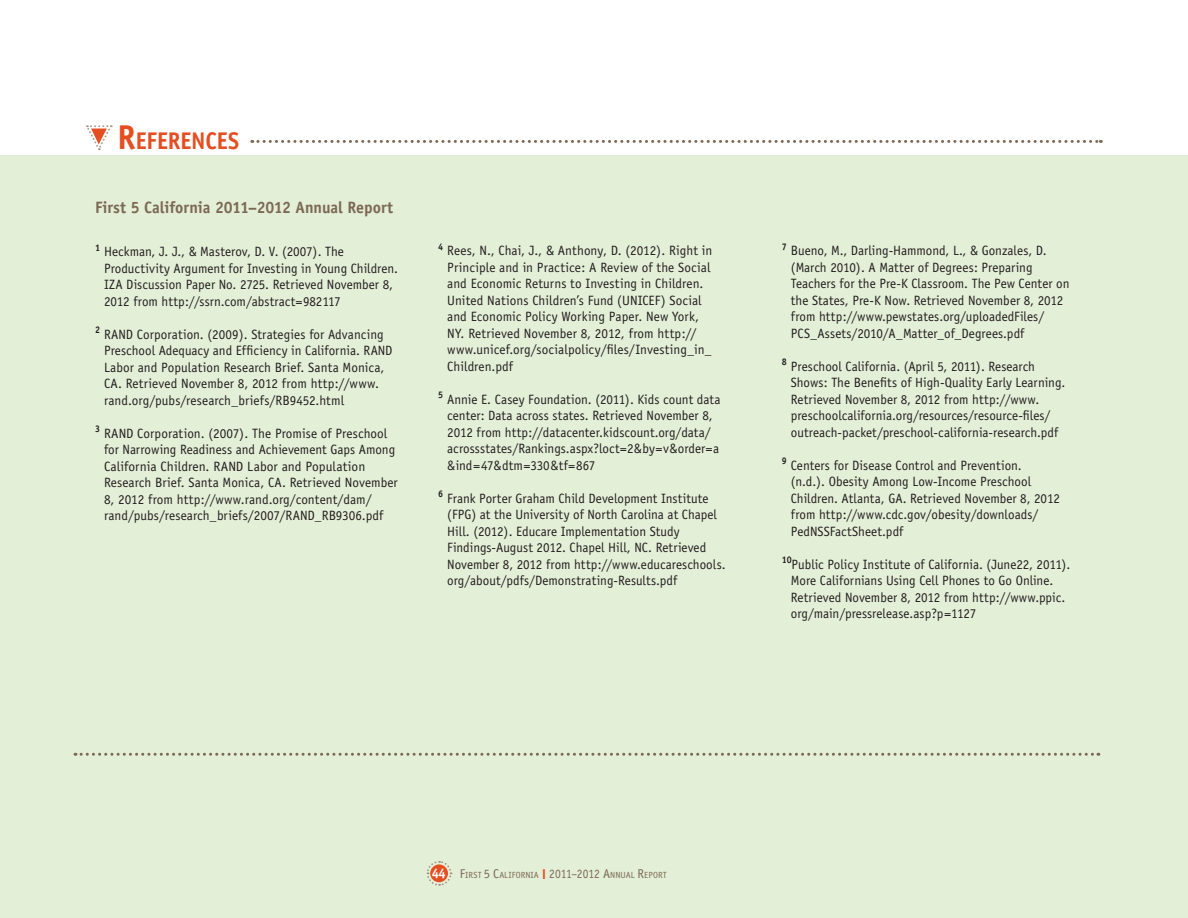
<style>
.page{position:relative;width:1188px;height:918px;background:#fff}
.page>*{position:absolute;margin:0;border:0;box-sizing:border-box;transform-origin:0 0}
.t1{font:700 24.15px "Officina Sans";letter-spacing:-.01em;color:#e54e20;scale:.95 1}
.t2{font:700 16.5px "Officina Sans";letter-spacing:-.005em;color:#7c6954}
.t3{font:13.5px/16.5px "Officina Sans";color:#231f20}
.t4{font:8.85px "Officina Sans";letter-spacing:.005em;color:#7c6954}
.s1{font-size:34.5px}
.s2{font-weight:700;font-size:13.95px;color:#fff}
.s3{font-size:12.75px}
.s4{font-family:"Helvetica Neue";font-weight:700;font-stretch:condensed;font-size:13.65px;color:#e54e20}
</style>
<div class="page">
<div style="left:0;top:156px;width:1188px;height:762px;background:#e4efd7"></div>
<svg style="left:252px;top:140px;width:849px;height:3px"></svg>
<svg style="left:75px;top:753px;width:1024px;height:3px"></svg>
<svg style="left:86px;top:125px;width:26px;height:25px"></svg>
<svg style="left:426px;top:861px;width:27px;height:25px"></svg>
<div style="left:430px;top:864px;width:18px;height:18px;background:#e54e20;border-radius:50%"></div>
<h3 class="t1" style="left:118px;top:126px;width:129px"><span class="s1">R</span>EFERENCES</h3>
<p class="t2" style="left:95px;top:197px;width:300px">First 5 California 2011–2012 Annual Report</p>
<p class="t3" style="left:104px;top:243px;width:295px;text-indent:-9px"><sup>1</sup> Heckman, J. J., &amp; Masterov, D. V. (2007). The Productivity Argument for Investing in Young Children.<br>IZA Discussion Paper No. 2725. Retrieved November 8, 2012 from http://ssrn.com/abstract=982117</p>
<p class="t3" style="left:104px;top:326px;width:290px;text-indent:-9px"><sup>2</sup> RAND Corporation. (2009). Strategies for Advancing Preschool Adequacy and Effciency in California. RAND Labor and Population Research Brief. Santa Monica, CA. Retrieved November 8, 2012 from http://www. rand.org/pubs/research_briefs/RB9452.html</p>
<p class="t3" style="left:104px;top:425px;width:295px;text-indent:-9px"><sup>3</sup> RAND Corporation. (2007). The Promise of Preschool for Narrowing Readiness and Achievement Gaps Among California Children. RAND Labor and Population Research Brief. Santa Monica, CA. Retrieved November 8, 2012 from http://www.rand.org/content/dam/ rand/pubs/research_briefs/2007/RAND_RB9306.pdf</p>
<p class="t3" style="left:447px;top:243px;width:267px;text-indent:-9px"><sup>4</sup> Rees, N., Chai, J., &amp; Anthony, D. (2012). Right in Principle and in Practice: A Review of the Social and Economic Returns to Investing in Children.<br>United Nations Children’s Fund (UNICEF) Social and Economic Policy Working Paper. New York, NY. Retrieved November 8, 2012, from http:// www.unicef.org/socialpolicy/fles/Investing_in_ Children.pdf</p>
<p class="t3" style="left:447px;top:391px;width:275px;text-indent:-9px"><sup>5</sup> Annie E. Casey Foundation. (2011). Kids count data center: Data across states. Retrieved November 8, 2012 from http://datacenter.kidscount.org/data/ acrossstates/Rankings.aspx?loct=2&amp;by=v&amp;order=a &amp;ind=47&amp;dtm=330&amp;tf=867</p>
<p class="t3" style="left:447px;top:490px;width:280px;text-indent:-9px"><sup>6</sup> Frank Porter Graham Child Development Institute (FPG) at the University of North Carolina at Chapel Hill. (2012). Educare Implementation Study Findings-August 2012. Chapel Hill, NC. Retrieved November 8, 2012 from http://www.educareschools. org/about/pdfs/Demonstrating-Results.pdf</p>
<p class="t3" style="left:791px;top:243px;width:280px;text-indent:-9px"><sup>7</sup> Bueno, M., Darling-Hammond, L., &amp; Gonzales, D. (March 2010). A Matter of Degrees: Preparing Teachers for the Pre-K Classroom. The Pew Center on the States, Pre-K Now. Retrieved November 8, 2012 from http://www.pewstates.org/uploadedFiles/ PCS_Assets/2010/A_Matter_of_Degrees.pdf</p>
<p class="t3" style="left:791px;top:358px;width:276px;text-indent:-9px"><sup>8</sup> Preschool California. (April 5, 2011). Research Shows: The Benefts of High-Quality Early Learning.<br>Retrieved November 8, 2012 from http://www. preschoolcalifornia.org/resources/resource-fles/ outreach-packet/preschool-california-research.pdf</p>
<p class="t3" style="left:791px;top:457px;width:271px;text-indent:-9px"><sup>9</sup> Centers for Disease Control and Prevention.<br>(n.d.). Obesity Among Low-Income Preschool Children. Atlanta, GA. Retrieved November 8, 2012 from http://www.cdc.gov/obesity/downloads/ PedNSSFactSheet.pdf</p>
<p class="t3" style="left:791px;top:556px;width:281px;text-indent:-9px"><sup>10</sup>Public Policy Institute of California. (June22, 2011).<br>More Californians Using Cell Phones to Go Online.<br>Retrieved November 8, 2012 from http://www.ppic. org/main/pressrelease.asp?p=1127</p>
<p class="t4" style="left:432px;top:869px;width:236px"><span class="s2">44</span> <span class="s3">F</span>IRST <span class="s3">5 C</span>ALIFORNIA <span class="s4">i</span> <span class="s3">2011–2012 A</span>NNUAL <span class="s3">R</span>EPORT</p>
</div>
